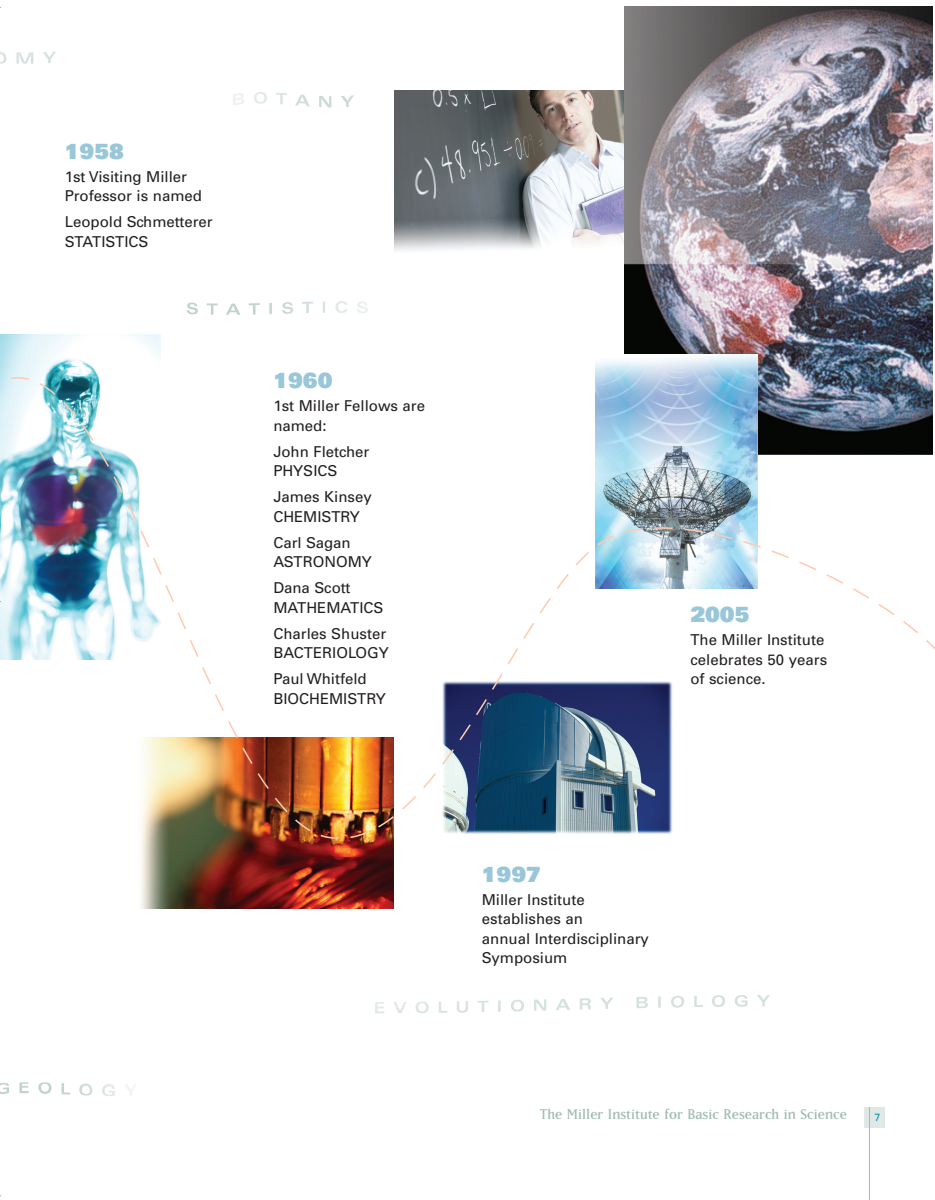
<style>
.page{position:relative;width:935px;height:1200px;background:#fff}
.page>*{position:absolute;margin:0;border:0;box-sizing:border-box;transform-origin:0 0}
.t1{font:900 21px "Univers";color:#99c7d9}
.t2{font:16.5px "Matrix";color:#a0bab4}
.t3{font:15px/19.5px "Univers";color:#231f20}
.t4{font:10.5px "Univers";color:#008cac}
</style>
<div class="page">
<img style="left:0;top:6px;width:935px;height:1194px">
<h1 class="t1" style="left:65px;top:144px;width:61px">1958</h1>
<p class="t3" style="left:65px;top:168px;width:139px">1st Visiting Miller<br>Professor is named</p>
<p class="t3" style="left:65px;top:214px;width:149px">Leopold Schmetterer<br>STATISTICS</p>
<h1 class="t1" style="left:273px;top:373px;width:61px">1960</h1>
<p class="t3" style="left:273px;top:397px;width:153px">1st Miller Fellows are named:</p>
<p class="t3" style="left:273px;top:443px;width:98px">John Fletcher<br>PHYSICS</p>
<p class="t3" style="left:273px;top:488px;width:100px">James Kinsey<br>CHEMISTRY</p>
<p class="t3" style="left:273px;top:534px;width:100px">Carl Sagan<br>ASTRONOMY</p>
<p class="t3" style="left:273px;top:579px;width:112px">Dana Scott<br>MATHEMATICS</p>
<p class="t3" style="left:273px;top:625px;width:117px">Charles Shuster<br>BACTERIOLOGY</p>
<p class="t3" style="left:273px;top:670px;width:114px">Paul Whitfeld<br>BIOCHEMISTRY</p>
<h1 class="t1" style="left:690px;top:607px;width:61px">2005</h1>
<p class="t3" style="left:690px;top:631px;width:139px">The Miller Institute celebrates 50 years of science.</p>
<h1 class="t1" style="left:482px;top:867px;width:61px">1997</h1>
<p class="t3" style="left:482px;top:891px;width:169px">Miller Institute establishes an<br>annual Interdisciplinary<br>Symposium</p>
<p class="t2" style="left:540px;top:1109px;width:309px">The Miller Institute for Basic Research in Science</p>
<p class="t4" style="left:875px;top:1113px;width:7px">7</p>
</div>
